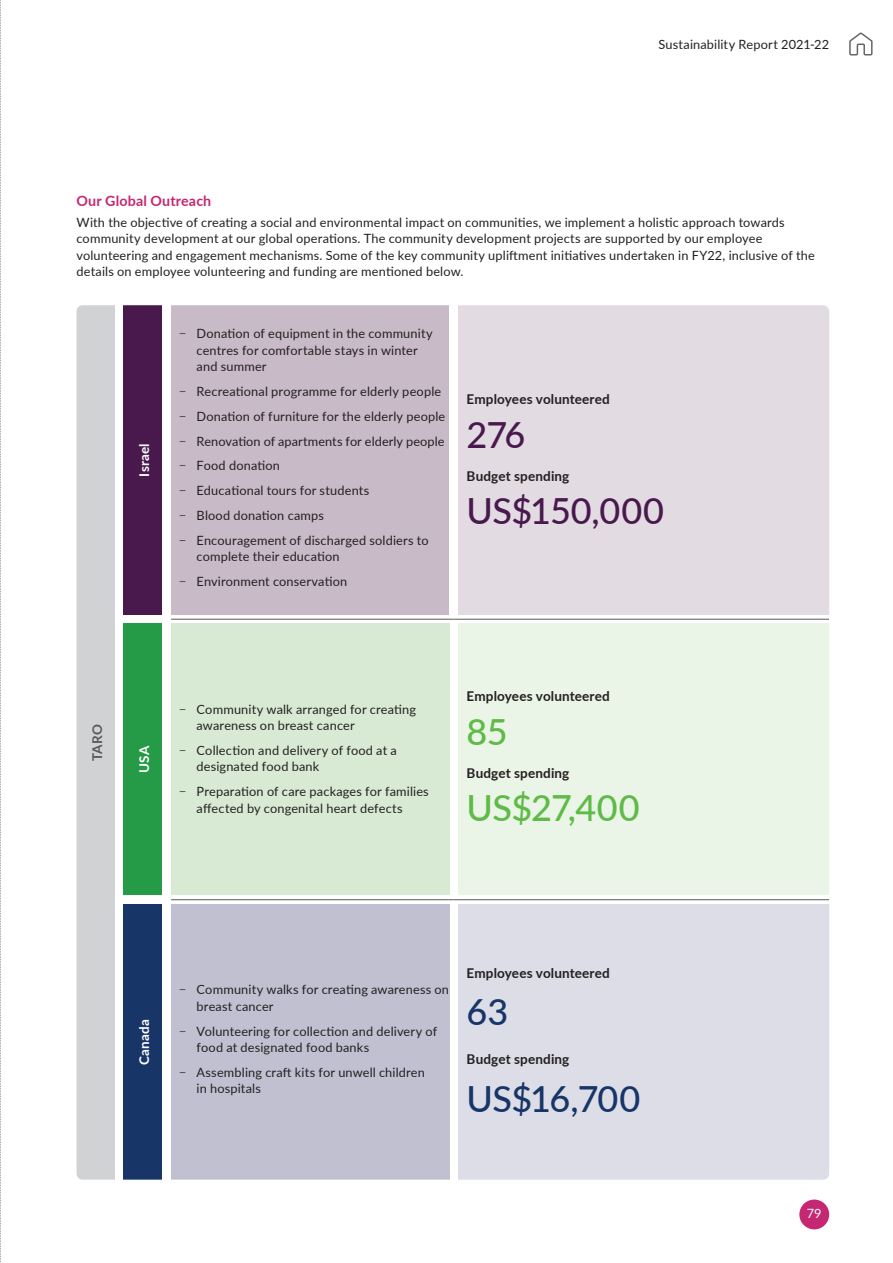
<style>
.page{position:relative;width:893px;height:1263px;background:#fff}
.page>*{position:absolute;margin:0;border:0;box-sizing:border-box;transform-origin:0 0}
.t1{font:500 36px "Lato";letter-spacing:-.015em;color:#49194e}
.t2{font:500 36px "Lato";letter-spacing:-.015em;color:#5dbb46}
.t3{font:500 36px "Lato";letter-spacing:-.015em;color:#183567}
.t4{font:700 14.25px "Lato";letter-spacing:.01em;color:#c52772}
.t5{font:700 13.5px "Lato";letter-spacing:.01em;color:#231f20}
.t6{font:700 13.5px "Lato";letter-spacing:.015em;color:#fff}
.t7{font:700 13.5px "Lato";color:#57585a}
.t8{font:12.75px/16.5px "Lato";letter-spacing:.015em;color:#231f20}
.t9{font:12.75px "Lato";color:#fff}
.s1{font-family:"Proxima Nova"}
</style>
<div class="page">
<svg style="left:849px;top:32px;width:24px;height:24px"></svg>
<div style="left:77px;top:305px;width:38px;height:874px;background:#d1d2d4"></div>
<div style="left:124px;top:305px;width:38px;height:310px;background:#49194e"></div>
<div style="left:171px;top:305px;width:278px;height:310px;background:#c8bbc7"></div>
<div style="left:458px;top:305px;width:371px;height:310px;background:#e2dbe2"></div>
<div style="left:124px;top:624px;width:38px;height:271px;background:#269b47"></div>
<div style="left:171px;top:624px;width:278px;height:271px;background:#d8ead3"></div>
<div style="left:458px;top:624px;width:371px;height:271px;background:#eaf4e7"></div>
<div style="left:124px;top:904px;width:38px;height:275px;background:#183567"></div>
<div style="left:171px;top:904px;width:278px;height:275px;background:#c0c0d1"></div>
<div style="left:458px;top:904px;width:371px;height:275px;background:#dcdde7"></div>
<hr style="left:171px;top:619px;width:278px;height:1px;background:#57585a">
<hr style="left:458px;top:619px;width:371px;height:1px;background:#57585a">
<hr style="left:171px;top:899px;width:278px;height:1px;background:#57585a">
<hr style="left:458px;top:899px;width:371px;height:1px;background:#57585a">
<svg style="left:0;top:0;width:1px;height:1263px"></svg>
<div style="left:799px;top:1199px;width:30px;height:30px;background:#c52772;border-radius:50%"></div>
<p class="t8" style="left:658px;top:35px;width:172px">Sustainability Report 2021-22</p>
<p class="t4" style="left:77px;top:191px;width:136px">Our Global Outreach</p>
<p class="t8" style="left:77px;top:213px;width:740px">With the objective of creating a social and environmental impact on communities, we implement a holistic approach towards community development at our global operations. The community development projects are supported by our employee volunteering and engagement mechanisms. Some of the key community upliftment initiatives undertaken in FY22, inclusive of the details on employee volunteering and funding are mentioned below.</p>
<p class="t6" style="left:134px;top:477px;width:35px;rotate:-90deg">Israel</p>
<p class="t8" style="left:197px;top:325px;width:237px;text-indent:-17px"><span class="s1">−</span> Donation of equipment in the community centres for comfortable stays in winter and summer</p>
<p class="t8" style="left:180px;top:378px;width:267px;line-height:24.8px"><span class="s1">−</span> Recreational programme for elderly people <span class="s1">−</span> Donation of furniture for the elderly people <span class="s1">−</span> Renovation of apartments for elderly people <span class="s1">−</span> Food donation<br><span class="s1">−</span> Educational tours for students<br><span class="s1">−</span> Blood donation camps<br><span class="s1">−</span> Encouragement of discharged soldiers to</p>
<p class="t8" style="left:180px;top:543px;width:169px;line-height:24.8px;text-indent:17px">complete their education <span class="s1">−</span> Environment conservation</p>
<p class="t5" style="left:467px;top:389px;width:145px">Employees volunteered</p>
<h1 class="t1" style="left:467px;top:408px;width:60px">276</h1>
<p class="t5" style="left:467px;top:466px;width:104px">Budget spending</p>
<h1 class="t1" style="left:467px;top:485px;width:199px">US$150,000</h1>
<p class="t7" style="left:87px;top:761px;width:38px;rotate:-90deg">TARO</p>
<p class="t6" style="left:134px;top:773px;width:29px;rotate:-90deg">USA</p>
<p class="t8" style="left:197px;top:700px;width:221px;text-indent:-17px"><span class="s1">−</span> Community walk arranged for creating awareness on breast cancer</p>
<p class="t8" style="left:197px;top:741px;width:202px;text-indent:-17px"><span class="s1">−</span> Collection and delivery of food at a designated food bank</p>
<p class="t8" style="left:197px;top:783px;width:234px;text-indent:-17px"><span class="s1">−</span> Preparation of care packages for families affected by congenital heart defects</p>
<p class="t5" style="left:467px;top:686px;width:145px">Employees volunteered</p>
<h1 class="t2" style="left:467px;top:705px;width:43px">85</h1>
<p class="t5" style="left:467px;top:763px;width:104px">Budget spending</p>
<h1 class="t2" style="left:467px;top:782px;width:174px">US$27,400</h1>
<p class="t6" style="left:134px;top:1065px;width:47px;rotate:-90deg">Canada</p>
<p class="t8" style="left:197px;top:981px;width:254px;text-indent:-17px"><span class="s1">−</span> Community walks for creating awareness on breast cancer</p>
<p class="t8" style="left:197px;top:1022px;width:242px;text-indent:-17px"><span class="s1">−</span> Volunteering for collection and delivery of food at designated food banks</p>
<p class="t8" style="left:197px;top:1063px;width:230px;text-indent:-17px"><span class="s1">−</span> Assembling craft kits for unwell children in hospitals</p>
<p class="t5" style="left:467px;top:963px;width:145px">Employees volunteered</p>
<h1 class="t3" style="left:467px;top:986px;width:43px">63</h1>
<p class="t5" style="left:467px;top:1049px;width:104px">Budget spending</p>
<h1 class="t3" style="left:467px;top:1073px;width:175px">US$16,700</h1>
<p class="t9" style="left:807px;top:1204px;width:16px">79</p>
</div>
